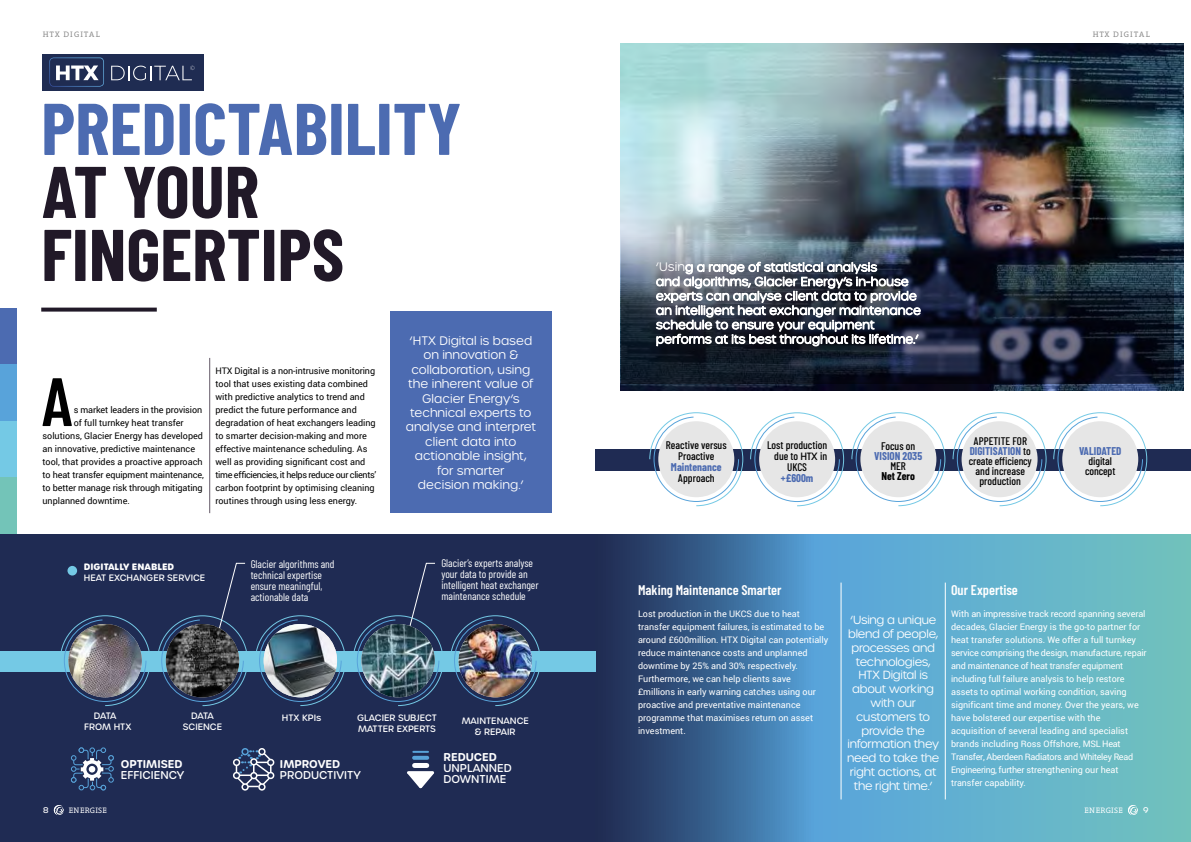
<style>
.page{position:relative;width:1191px;height:842px;background:#fff}
.page>*{position:absolute;margin:0;border:0;box-sizing:border-box;transform-origin:0 0}
.t1{font:700 73px/63px "Barlow Condensed";color:#211928}
.t2{font:700 73px "Barlow Condensed";color:#4c6bb1}
.t3{font:600 68.3px "Barlow Condensed";color:#000}
.t4{font:600 14px "Barlow Condensed";color:#fff}
.t5{font:300 12px/14.4px "Urbane Rounded";color:#fff;text-align:center}
.t6{font:300 11.5px/13.8px "Urbane Rounded";letter-spacing:-.025em;color:#fff;text-align:center}
.t7{font:11px/11px "Barlow Condensed";color:#fff}
.t8{font:500 11px/10px "Barlow Condensed";color:#000;text-align:center}
.t9{font:500 11px/11px "Urbane Rounded";color:#fff}
.t10{font:700 11px "Barlow Condensed";color:#4c6bb1}
.t11{font:600 11px "Urbane Rounded";color:#fff}
.t12{font:700 11px "Barlow Condensed";color:#000}
.t13{font:9px/13px "Roboto";color:#fff}
.t14{font:9px/13px "Roboto";color:#000}
.t15{font:500 9px/11px "Urbane Rounded";color:#fff;text-align:center}
.t16{font:700 9px "Urbane Rounded";color:#fff}
.t17{font:8px "Grandesign Neue Serif";letter-spacing:.1em;color:#878787}
.t18{font:8px "Grandesign Neue Serif";color:#fff}
.t19{font:500 8px "Urbane Rounded";color:#fff}
.s1{font-family:"ITC Avant Garde Pro";font-size:10px}
.s2{font-weight:700;color:#4c6bb1}
</style>
<div class="page">
<img style="left:621px;top:44px;width:562px;height:346px">
<div style="left:0;top:534px;width:597px;height:308px;background:#1f2b53"></div>
<div style="left:595px;top:450px;width:596px;height:21px;background:#1f2b53"></div>
<svg style="left:595px;top:534px;width:596px;height:308px;background:#5393b5"></svg>
<svg style="left:621px;top:232px;width:553px;height:152px;background:#2a3342"></svg>
<div style="left:390px;top:312px;width:162px;height:201px;background:#4c6bb1"></div>
<svg style="left:41px;top:308px;width:116px;height:4px"></svg>
<hr style="left:945px;top:583px;width:1px;height:216px;background:#fff">
<hr style="left:841px;top:583px;width:1px;height:216px;background:#fff">
<hr style="left:209px;top:358px;width:1px;height:155px;background:#645967">
<div style="left:43px;top:54px;width:161px;height:36px;background:#1f2c52"></div>
<svg style="left:111px;top:66px;width:83px;height:14px"></svg>
<svg style="left:49px;top:58px;width:55px;height:29px"></svg>
<svg style="left:649px;top:412px;width:195px;height:95px"></svg>
<svg style="left:851px;top:412px;width:95px;height:95px"></svg>
<svg style="left:952px;top:412px;width:195px;height:95px"></svg>
<div style="left:0;top:651px;width:595px;height:21px;background:#74c9e5"></div>
<svg style="left:60px;top:615px;width:90px;height:91px"></svg>
<img style="left:68px;top:624px;width:74px;height:73px;border-radius:37px">
<svg style="left:158px;top:562px;width:89px;height:145px"></svg>
<img style="left:166px;top:624px;width:73px;height:73px;border-radius:37px">
<svg style="left:256px;top:615px;width:89px;height:91px"></svg>
<img style="left:264px;top:624px;width:73px;height:73px;border-radius:37px">
<div style="left:67px;top:566px;width:10px;height:9px;background:#74c9e5;border-radius:50%"></div>
<img style="left:353px;top:562px;width:187px;height:144px">
<img style="left:361px;top:624px;width:74px;height:73px;border-radius:37px">
<svg style="left:413px;top:751px;width:15px;height:2px"></svg>
<svg style="left:414px;top:756px;width:13px;height:4px"></svg>
<div style="left:414px;top:763px;width:13px;height:5px;background:#fff"></div>
<svg style="left:407px;top:771px;width:28px;height:18px"></svg>
<div style="left:241px;top:783px;width:8px;height:8px;border:2px solid #fff;border-radius:50%"></div>
<div style="left:258px;top:783px;width:7px;height:8px;border:2px solid #fff;border-radius:50%"></div>
<div style="left:241px;top:748px;width:8px;height:7px;border:2px solid #58a3da;border-radius:50%"></div>
<div style="left:258px;top:748px;width:7px;height:7px;border:2px solid #fff;border-radius:50%"></div>
<div style="left:233px;top:759px;width:7px;height:7px;border:2px solid #fff;border-radius:50%"></div>
<svg style="left:234px;top:749px;width:40px;height:41px"></svg>
<div style="left:233px;top:772px;width:7px;height:7px;border:2px solid #fff;border-radius:50%"></div>
<svg style="left:71px;top:747px;width:43px;height:43px"></svg>
<div style="left:0;top:308px;width:17px;height:56px;background:#4c6bb1"></div>
<div style="left:0;top:364px;width:17px;height:57px;background:#58a3da"></div>
<div style="left:0;top:421px;width:17px;height:57px;background:#74c9e5"></div>
<div style="left:0;top:477px;width:17px;height:57px;background:#73c4b8"></div>
<svg style="left:1128px;top:805px;width:10px;height:10px"></svg>
<svg style="left:54px;top:805px;width:10px;height:10px"></svg>
<p class="t17" style="left:43px;top:30px;width:59px">HTX DIGITAL</p>
<p class="t17" style="left:1092px;top:30px;width:59px">HTX DIGITAL</p>
<h1 class="t2" style="left:41px;top:83px;width:422px">PREDICTABILITY</h1>
<h1 class="t1" style="left:41px;top:158px;width:304px">AT YOUR<br>FINGERTIPS</h1>
<h2 class="t3" style="left:41px;top:359px;width:35px">A</h2>
<p class="t14" style="left:74px;top:403px;width:130px">s market leaders in the provision</p>
<p class="t14" style="left:74px;top:416px;width:111px">of full turnkey heat transfer</p>
<p class="t14" style="left:43px;top:429px;width:162px">solutions, Glacier Energy has developed</p>
<p class="t14" style="left:43px;top:442px;width:154px">an innovative, predictive maintenance</p>
<p class="t14" style="left:43px;top:455px;width:162px">tool, that provides a proactive approach</p>
<p class="t14" style="left:43px;top:468px;width:163px">to heat transfer equipment maintenance,</p>
<p class="t14" style="left:43px;top:481px;width:162px">to better manage risk through mitigating</p>
<p class="t14" style="left:43px;top:494px;width:89px">unplanned downtime.</p>
<p class="t14" style="left:215px;top:364px;width:162px">HTX Digital is a non-intrusive monitoring tool that uses existing data combined with predictive analytics to trend and predict the future performance and degradation of heat exchangers leading to smarter decision-making and more effective maintenance scheduling. As well as providing significant cost and time efficiencies, it helps reduce our clients’ carbon footprint by optimising cleaning routines through using less energy.</p>
<p class="t16" style="left:84px;top:561px;width:92px">DIGITALLY ENABLED</p>
<p class="t15" style="left:84px;top:572px;width:123px">HEAT EXCHANGER SERVICE</p>
<p class="t7" style="left:251px;top:558px;width:85px">Glacier algorithms and technical expertise ensure meaningful, actionable data</p>
<h3 class="t5" style="left:406px;top:333px;width:132px">‘HTX Digital is based on innovation &amp; collaboration, using the inherent value of<br>Glacier Energy’s technical experts to analyse and interpret client data into actionable insight, for smarter<br>decision making.’</h3>
<p class="t7" style="left:441px;top:557px;width:99px">Glacier’s experts analyse your data to provide an intelligent heat exchanger maintenance schedule</p>
<p class="t15" style="left:84px;top:710px;width:49px;line-height:11.4px">DATA<br>FROM HTX</p>
<p class="t15" style="left:183px;top:710px;width:41px">DATA<br>SCIENCE</p>
<p class="t15" style="left:282px;top:712px;width:41px">HTX KPIs</p>
<p class="t15" style="left:462px;top:715px;width:69px">MAINTENANCE &amp; REPAIR</p>
<p class="t11" style="left:443px;top:750px;width:55px">REDUCED</p>
<p class="t9" style="left:443px;top:762px;width:70px">UNPLANNED<br>DOWNTIME</p>
<p class="t15" style="left:357px;top:712px;width:81px;text-align:left">GLACIER SUBJECT<br>MATTER EXPERTS</p>
<p class="t11" style="left:121px;top:757px;width:63px">OPTIMISED</p>
<p class="t9" style="left:121px;top:770px;width:65px">EFFICIENCY</p>
<p class="t11" style="left:280px;top:757px;width:62px">IMPROVED</p>
<p class="t9" style="left:280px;top:770px;width:82px">PRODUCTIVITY</p>
<p class="t5" style="left:656px;top:260px;width:266px;text-align:left">‘Using a range of statistical analysis<br>and algorithms, Glacier Energy’s in-house experts can analyse client data to provide an intelligent heat exchanger maintenance schedule to ensure your equipment performs at its best throughout its lifetime.’</p>
<p class="t8" style="left:666px;top:439px;width:62px;line-height:11px">Reactive versus<br>Proactive</p>
<p class="t10" style="left:671px;top:460px;width:52px">Maintenance</p>
<p class="t8" style="left:678px;top:472px;width:38px">Approach</p>
<p class="t8" style="left:767px;top:439px;width:62px">Lost production</p>
<p class="t8" style="left:774px;top:450px;width:54px">due to <span class="s1">HTX</span> in</p>
<p class="t8" style="left:787px;top:461px;width:21px">UKCS</p>
<p class="t10" style="left:781px;top:471px;width:34px">+£600m</p>
<p class="t8" style="left:881px;top:441px;width:36px">Focus on</p>
<p class="t10" style="left:874px;top:449px;width:49px">VISION 2035</p>
<p class="t8" style="left:890px;top:461px;width:17px">MER</p>
<p class="t12" style="left:881px;top:469px;width:35px">Net Zero</p>
<p class="t8" style="left:968px;top:436px;width:65px">APPETITE FOR<br><span class="s2">DIGITISATION</span> to create efficiency and increase production</p>
<p class="t10" style="left:1079px;top:444px;width:44px">VALIDATED</p>
<p class="t8" style="left:1085px;top:456px;width:32px">digital concept</p>
<h3 class="t4" style="left:638px;top:581px;width:145px">Making Maintenance Smarter</h3>
<p class="t13" style="left:638px;top:607px;width:192px">Lost production in the UKCS due to heat transfer equipment failures, is estimated to be around £600million. HTX Digital can potentially reduce maintenance costs and unplanned downtime by 25% and 30% respectively.<br>Furthermore, we can help clients save £millions in early warning catches using our proactive and preventative maintenance programme that maximises return on asset investment.</p>
<p class="t6" style="left:847px;top:613px;width:94px">‘Using a unique blend of people, processes and technologies,<br>HTX Digital is about working with our customers to provide the information they need to take the right actions, at the right time.’</p>
<h3 class="t4" style="left:951px;top:581px;width:68px">Our Expertise</h3>
<p class="t13" style="left:951px;top:607px;width:197px">With an impressive track record spanning several decades, Glacier Energy is the go-to partner for heat transfer solutions. We offer a full turnkey service comprising the design, manufacture, repair and maintenance of heat transfer equipment including full failure analysis to help restore assets to optimal working condition, saving significant time and money. Over the years, we have bolstered our expertise with the acquisition of several leading and specialist brands including Ross Offshore, MSL Heat Transfer, Aberdeen Radiators and Whiteley Read Engineering, further strengthening our heat transfer capability.</p>
<p class="t19" style="left:43px;top:805px;width:7px">8</p>
<p class="t18" style="left:68px;top:806px;width:40px">ENERGISE</p>
<p class="t18" style="left:1084px;top:806px;width:40px">ENERGISE</p>
<p class="t19" style="left:1143px;top:805px;width:7px">9</p>
</div>
